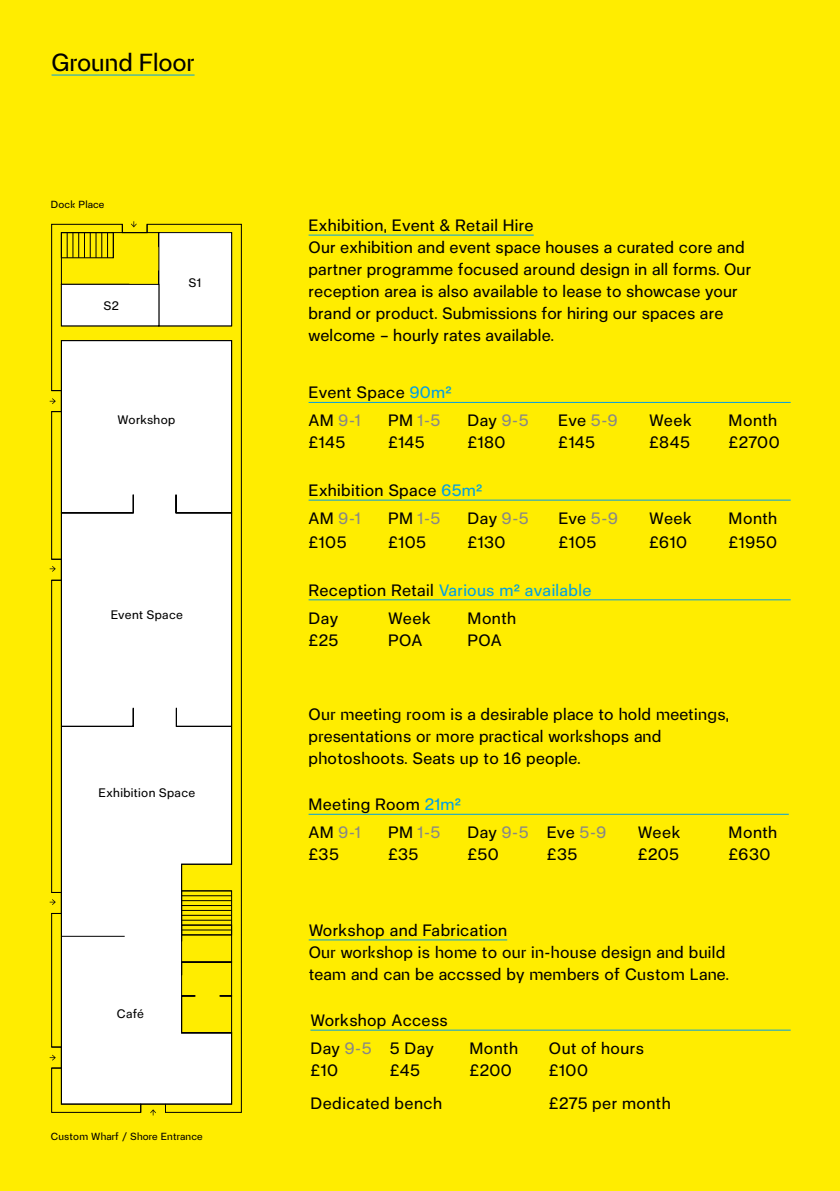
<style>
.page{position:relative;width:840px;height:1191px;background:#fff}
.page>*{position:absolute;margin:0;border:0;box-sizing:border-box;transform-origin:0 0}
.t1{font:24px "Custom Lane B";color:#000}
.t2{font:16px/27.6px "Custom Lane A";letter-spacing:.01em;color:#000}
.t3{font:16px/22px "Custom Lane B";letter-spacing:.02em;color:#000}
.t4{font:16px "Custom Lane A";letter-spacing:.03em;color:#000}
.t5{font:16px "Custom Lane A";color:#878787}
.t6{font:12px "Custom Lane A";letter-spacing:.025em;color:#000}
.t7{font:10px "Custom Lane B";letter-spacing:.02em;color:#000}
.s1{color:#009fe3}
.s2{color:#878787}
.s3{color:#000}
</style>
<div class="page">
<div style="left:0;top:0;width:839px;height:1191px;background:#ffed00"></div>
<svg style="left:51px;top:224px;width:191px;height:888px"></svg>
<svg style="left:50px;top:398px;width:6px;height:6px"></svg>
<svg style="left:50px;top:566px;width:6px;height:6px"></svg>
<svg style="left:50px;top:899px;width:6px;height:6px"></svg>
<svg style="left:50px;top:1054px;width:6px;height:6px"></svg>
<svg style="left:150px;top:1109px;width:6px;height:6px"></svg>
<svg style="left:61px;top:221px;width:171px;height:105px"></svg>
<hr style="left:308px;top:402px;width:482px;height:1px;background:#009fe3">
<hr style="left:308px;top:499px;width:482px;height:1px;background:#009fe3">
<hr style="left:308px;top:599px;width:482px;height:1px;background:#009fe3">
<hr style="left:51px;top:75px;width:143px;height:1px;background:#009fe3">
<hr style="left:308px;top:813px;width:480px;height:1px;background:#009fe3">
<hr style="left:308px;top:939px;width:199px;height:1px;background:#009fe3">
<hr style="left:310px;top:1029px;width:480px;height:1px;background:#009fe3">
<hr style="left:308px;top:235px;width:225px;height:1px;background:#009fe3">
<h1 class="t1" style="left:51px;top:48px;width:144px">Ground Floor</h1>
<p class="t7" style="left:51px;top:198px;width:55px">Dock Place</p>
<p class="t6" style="left:103px;top:298px;width:17px">S2</p>
<p class="t6" style="left:188px;top:275px;width:14px">S1</p>
<p class="t6" style="left:117px;top:413px;width:59px">Workshop</p>
<p class="t6" style="left:111px;top:607px;width:74px">Event Space</p>
<p class="t6" style="left:98px;top:785px;width:98px">Exhibition Space</p>
<p class="t6" style="left:117px;top:1006px;width:29px">Café</p>
<p class="t7" style="left:51px;top:1130px;width:153px">Custom Wharf / Shore Entrance</p>
<p class="t2" style="left:308px;top:214px;width:444px;line-height:22px">Exhibition, Event &amp; Retail Hire<br>Our exhibition and event space houses a curated core and partner programme focused around design in all forms. Our reception area is also available to lease to showcase your brand or product. Submissions for hiring our spaces are welcome – hourly rates available.</p>
<p class="t2" style="left:308px;top:378px;width:144px">Event Space <span class="s1">90m2<br></span>AM <span class="s2">9-1</span></p>
<p class="t5" style="left:388px;top:411px;width:54px"><span class="s3">PM</span> 1-5</p>
<p class="t2" style="left:467px;top:406px;width:63px">Day <span class="s2">9-5</span></p>
<p class="t2" style="left:558px;top:406px;width:61px">Eve <span class="s2">5-9</span></p>
<p class="t2" style="left:648px;top:406px;width:44px">Week</p>
<p class="t2" style="left:728px;top:406px;width:50px">Month</p>
<p class="t2" style="left:308px;top:428px;width:38px">£145</p>
<p class="t2" style="left:388px;top:428px;width:38px">£145</p>
<p class="t2" style="left:467px;top:428px;width:39px">£180</p>
<p class="t2" style="left:558px;top:428px;width:38px">£145</p>
<p class="t2" style="left:648px;top:428px;width:42px">£845</p>
<p class="t2" style="left:728px;top:428px;width:53px">£2700</p>
<p class="t2" style="left:308px;top:476px;width:175px">Exhibition Space <span class="s1">65m2<br></span>AM <span class="s2">9-1</span></p>
<p class="t5" style="left:388px;top:508px;width:54px"><span class="s3">PM</span> 1-5</p>
<p class="t2" style="left:467px;top:504px;width:63px">Day <span class="s2">9-5</span></p>
<p class="t2" style="left:558px;top:504px;width:61px">Eve <span class="s2">5-9</span></p>
<p class="t2" style="left:648px;top:504px;width:44px">Week</p>
<p class="t2" style="left:728px;top:504px;width:50px">Month</p>
<p class="t2" style="left:308px;top:528px;width:39px">£105</p>
<p class="t2" style="left:388px;top:528px;width:39px">£105</p>
<p class="t2" style="left:467px;top:528px;width:39px">£130</p>
<p class="t2" style="left:558px;top:528px;width:39px">£105</p>
<p class="t2" style="left:648px;top:528px;width:39px">£610</p>
<p class="t2" style="left:728px;top:528px;width:50px">£1950</p>
<p class="t2" style="left:308px;top:576px;width:284px">Reception Retail <span class="s1">Various m2 available<br></span>Day</p>
<p class="t2" style="left:388px;top:603px;width:44px">Week</p>
<p class="t2" style="left:467px;top:603px;width:50px">Month</p>
<p class="t2" style="left:308px;top:625px;width:31px">£25</p>
<p class="t2" style="left:388px;top:625px;width:36px">POA</p>
<p class="t2" style="left:467px;top:625px;width:36px">POA</p>
<p class="t3" style="left:308px;top:703px;width:421px">Our meeting room is a desirable place to hold meetings, presentations or more practical workshops and photoshoots. Seats up to 16 people.</p>
<p class="t2" style="left:308px;top:790px;width:154px">Meeting Room <span class="s1">21m2<br></span>AM <span class="s2">9-1</span></p>
<p class="t5" style="left:388px;top:822px;width:54px"><span class="s3">PM</span> 1-5</p>
<p class="t2" style="left:467px;top:818px;width:140px">Day <span class="s2">9-5</span> Eve <span class="s2">5-9</span></p>
<p class="t2" style="left:637px;top:818px;width:44px">Week</p>
<p class="t2" style="left:728px;top:818px;width:50px">Month</p>
<p class="t2" style="left:308px;top:840px;width:32px">£35</p>
<p class="t2" style="left:388px;top:840px;width:32px">£35</p>
<p class="t2" style="left:467px;top:840px;width:33px">£50</p>
<p class="t2" style="left:546px;top:840px;width:32px">£35</p>
<p class="t2" style="left:637px;top:840px;width:43px">£205</p>
<p class="t2" style="left:728px;top:840px;width:43px">£630</p>
<p class="t2" style="left:308px;top:916px;width:200px">Workshop and Fabrication</p>
<p class="t3" style="left:308px;top:941px;width:421px">Our workshop is home to our in-house design and build team and can be accssed by members of Custom Lane.</p>
<p class="t2" style="left:310px;top:1006px;width:139px">Workshop Access<br>Day <span class="s2">9-5</span> 5 Day</p>
<p class="t2" style="left:469px;top:1034px;width:50px">Month</p>
<p class="t4" style="left:548px;top:1038px;width:97px">Out of hours</p>
<p class="t2" style="left:310px;top:1056px;width:29px">£10</p>
<p class="t2" style="left:390px;top:1056px;width:32px">£45</p>
<p class="t2" style="left:469px;top:1056px;width:44px">£200</p>
<p class="t2" style="left:548px;top:1056px;width:41px">£100</p>
<p class="t4" style="left:310px;top:1094px;width:133px">Dedicated bench</p>
<p class="t4" style="left:548px;top:1094px;width:123px">£275 per month</p>
</div>
